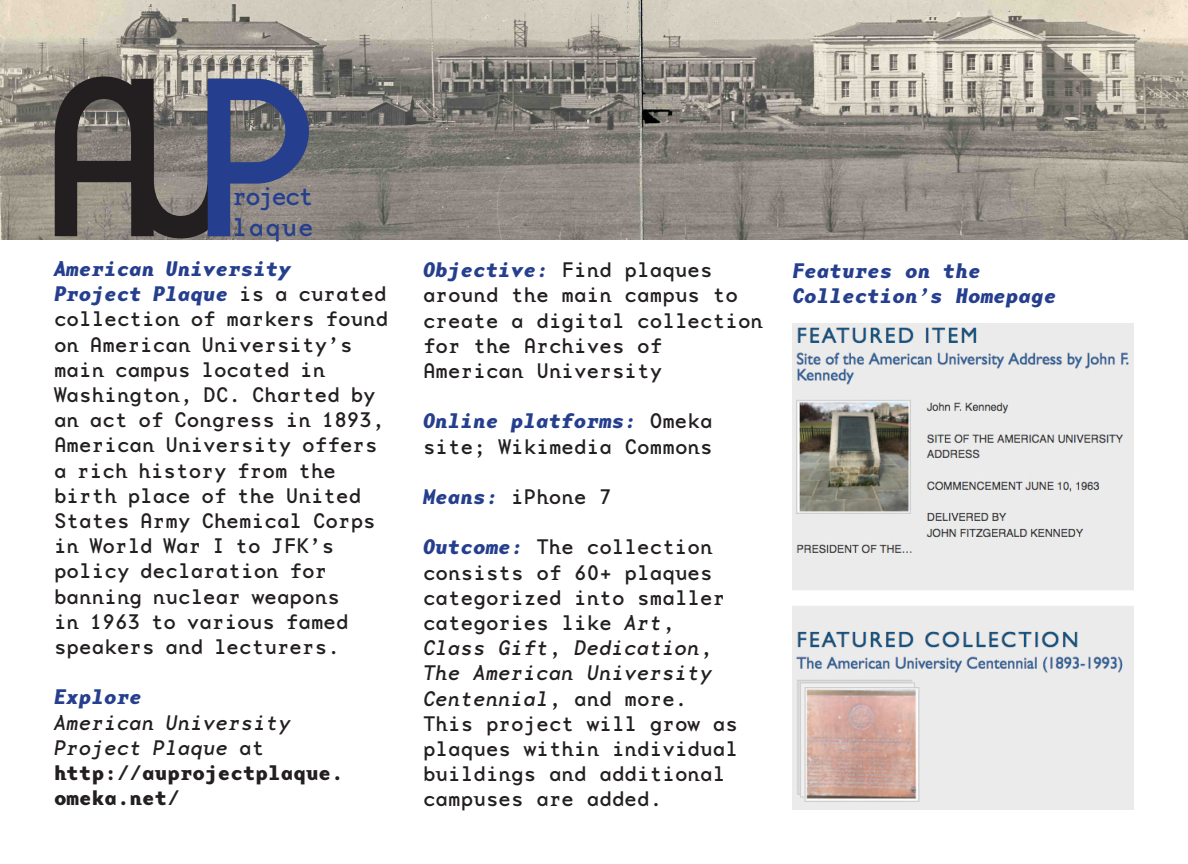
<style>
.page{position:relative;width:1188px;height:864px;background:#fff}
.page>*{position:absolute;margin:0;border:0;box-sizing:border-box;transform-origin:0 0}
.t1{font:225px "Base Mono Wide OT";color:#231f20}
.t2{font:25.5px "Base Mono Wide OT";letter-spacing:-.08em;color:#253f8e}
.t3{font:21px/25.2px "Base Mono Wide OT";color:#231f20}
.t4{font:italic 700 21px "Base Mono Wide OT";color:#253f8e}
.t5{font:italic 21px "Base Mono Wide OT";color:#231f20}
.t6{font:700 21px/25.2px "Base Mono Wide OT";color:#231f20}
.s1{color:#253f8e}
.s2{font-weight:700;font-style:italic;color:#253f8e}
.s3{font-style:normal}
.s4{font-style:italic}
</style>
<div class="page">
<img style="left:0;top:0;width:1188px;height:240px">
<img style="left:792px;top:323px;width:342px;height:487px">
<p class="t1" style="left:37px;top:34px;width:289px">AU<span class="s1">P</span></p>
<p class="t2" style="left:232px;top:182px;width:83px">roject</p>
<p class="t2" style="left:232px;top:213px;width:83px">laque</p>
<p class="t3" style="left:54px;top:256px;width:336px"><span class="s2">American University<br>Project Plaque</span> is a curated collection of markers found on American University’s main campus located in<br>Washington, DC. Charted by an act of Congress in 1893,<br>American University offers a rich history from the birth place of the United<br>States Army Chemical Corps in World War I to JFK’s policy declaration for banning nuclear weapons<br>in 1963 to various famed speakers and lecturers.</p>
<p class="t4" style="left:54px;top:685px;width:90px">Explore</p>
<p class="t5" style="left:54px;top:711px;width:239px">American University</p>
<p class="t5" style="left:54px;top:736px;width:212px">Project Plaque <span class="s3">at</span></p>
<p class="t6" style="left:54px;top:760px;width:291px">http://auprojectplaque. omeka.net/</p>
<p class="t3" style="left:423px;top:257px;width:342px"><span class="s2">Objective:</span> Find plaques around the main campus to create a digital collection for the Archives of<br>American University</p>
<p class="t3" style="left:423px;top:409px;width:291px"><span class="s2">Online platforms:</span> Omeka site; Wikimedia Commons</p>
<p class="t3" style="left:423px;top:484px;width:190px"><span class="s2">Means:</span> iPhone 7</p>
<p class="t3" style="left:423px;top:535px;width:317px"><span class="s2">Outcome:</span> The collection consists of 60+ plaques categorized into smaller categories like <span class="s4">Art</span>,<br><span class="s4">Class Gift</span>, <span class="s4">Dedication</span>,<br><span class="s4">The American University<br>Centennial</span>, and more.<br>This project will grow as plaques within individual buildings and additional campuses are added.</p>
<p class="t4" style="left:792px;top:259px;width:190px">Features on the</p>
<p class="t4" style="left:792px;top:284px;width:266px">Collection’s Homepage</p>
</div>
